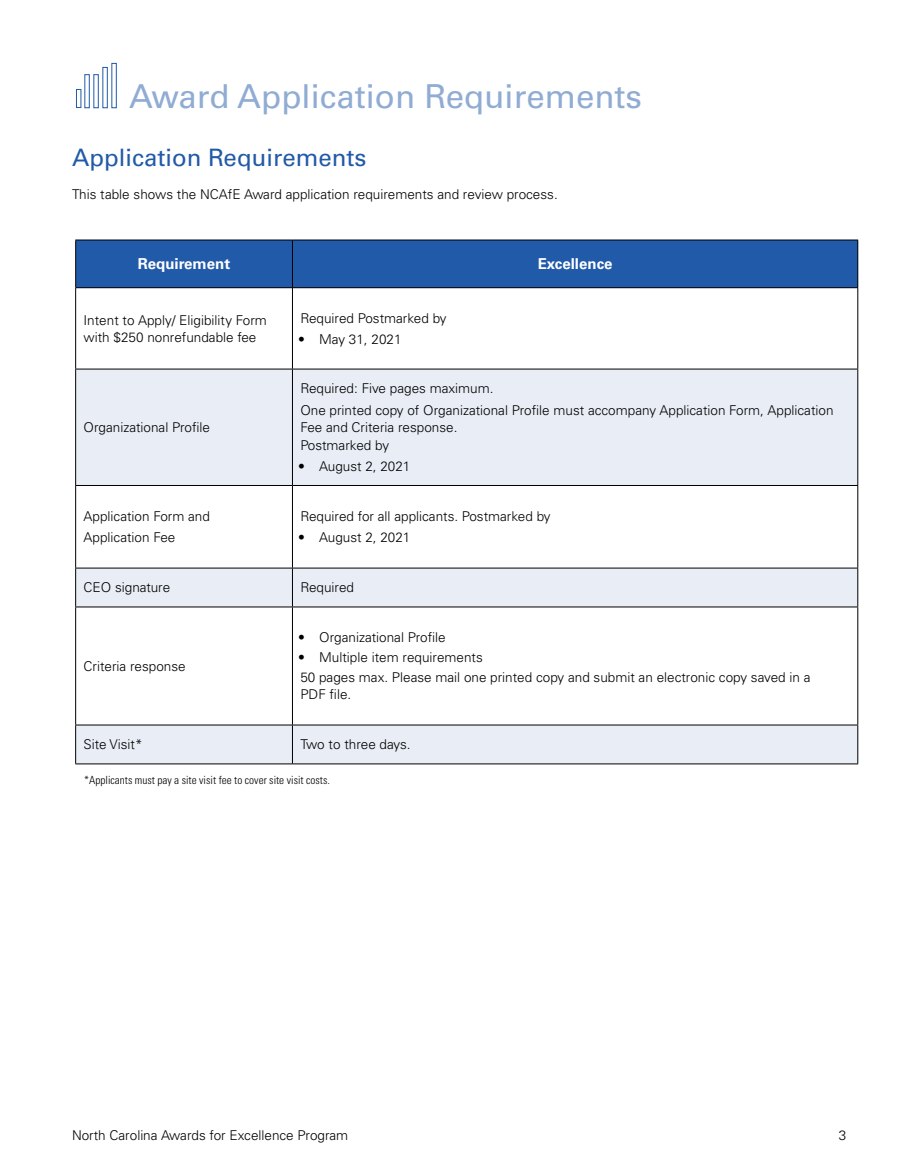
<style>
.page{position:relative;width:905px;height:1175px;background:#fff}
.page>*{position:absolute;margin:0;border:0;box-sizing:border-box;transform-origin:0 0}
.t1{font:33px "Univers LT Std";color:#90acd3}
.t2{font:24px "Univers LT Std";color:#215aa8}
.t3{font:700 15.15px "Univers LT Std";color:#fff}
.t4{font:700 15px "Univers LT Std";color:#fff}
.t5{font:300 13.5px/17.2px "Univers LT Std";color:#000}
.t6{font:300 condensed 11.25px "Univers LT Std";color:#000}
</style>
<div class="page">
<div style="left:76px;top:240px;width:216px;height:48px;background:#215aa8"></div>
<div style="left:292px;top:240px;width:565px;height:48px;background:#215aa8"></div>
<svg style="left:76px;top:370px;width:781px;height:393px;fill:#e9eef6"></svg>
<hr style="left:75px;top:240px;width:217px;height:1px;background:#000">
<hr style="left:75px;top:240px;width:1px;height:47px;background:#000">
<hr style="left:292px;top:240px;width:566px;height:1px;background:#000">
<hr style="left:292px;top:240px;width:1px;height:47px;background:#000">
<hr style="left:857px;top:240px;width:1px;height:47px;background:#000">
<hr style="left:75px;top:287px;width:217px;height:1px;background:#000">
<hr style="left:75px;top:288px;width:1px;height:81px;background:#000">
<hr style="left:292px;top:287px;width:566px;height:1px;background:#000">
<hr style="left:292px;top:288px;width:1px;height:81px;background:#000">
<hr style="left:857px;top:288px;width:1px;height:81px;background:#000">
<hr style="left:75px;top:369px;width:217px;height:1px;background:#000">
<hr style="left:75px;top:369px;width:1px;height:116px;background:#000">
<hr style="left:292px;top:369px;width:566px;height:1px;background:#000">
<hr style="left:292px;top:369px;width:1px;height:116px;background:#000">
<hr style="left:857px;top:369px;width:1px;height:116px;background:#000">
<hr style="left:75px;top:485px;width:217px;height:1px;background:#000">
<hr style="left:75px;top:486px;width:1px;height:81px;background:#000">
<hr style="left:292px;top:485px;width:566px;height:1px;background:#000">
<hr style="left:292px;top:486px;width:1px;height:81px;background:#000">
<hr style="left:857px;top:486px;width:1px;height:81px;background:#000">
<hr style="left:75px;top:567px;width:217px;height:1px;background:#000">
<hr style="left:75px;top:568px;width:1px;height:38px;background:#000">
<hr style="left:292px;top:567px;width:566px;height:1px;background:#000">
<hr style="left:292px;top:568px;width:1px;height:38px;background:#000">
<hr style="left:857px;top:568px;width:1px;height:38px;background:#000">
<hr style="left:75px;top:606px;width:217px;height:1px;background:#000">
<hr style="left:75px;top:607px;width:1px;height:117px;background:#000">
<hr style="left:292px;top:606px;width:566px;height:1px;background:#000">
<hr style="left:292px;top:607px;width:1px;height:117px;background:#000">
<hr style="left:857px;top:607px;width:1px;height:117px;background:#000">
<hr style="left:75px;top:724px;width:217px;height:1px;background:#000">
<hr style="left:75px;top:725px;width:1px;height:38px;background:#000">
<hr style="left:292px;top:724px;width:566px;height:1px;background:#000">
<hr style="left:292px;top:725px;width:1px;height:38px;background:#000">
<hr style="left:857px;top:725px;width:1px;height:38px;background:#000">
<hr style="left:75px;top:763px;width:217px;height:1px;background:#000">
<hr style="left:292px;top:763px;width:566px;height:1px;background:#000">
<div style="left:111px;top:63px;width:6px;height:45px;border:1px solid #215aa8"></div>
<div style="left:102px;top:67px;width:6px;height:41px;border:1px solid #215aa8"></div>
<div style="left:93px;top:74px;width:6px;height:34px;border:1px solid #215aa8"></div>
<div style="left:84px;top:74px;width:6px;height:34px;border:1px solid #215aa8"></div>
<div style="left:76px;top:89px;width:5px;height:19px;border:1px solid #215aa8"></div>
<h1 class="t1" style="left:129px;top:77px;width:514px">Award Application Requirements</h1>
<h2 class="t2" style="left:72px;top:143px;width:296px">Application Requirements</h2>
<p class="t5" style="left:72px;top:186px;width:487px">This table shows the NCAfE Award application requirements and review process.</p>
<p class="t3" style="left:138px;top:255px;width:94px">Requirement</p>
<p class="t4" style="left:537px;top:255px;width:76px">Excellence</p>
<p class="t5" style="left:84px;top:311px;width:185px">Intent to Apply/ Eligibility Form with $250 nonrefundable fee</p>
<p class="t5" style="left:300px;top:309px;width:148px">Required Postmarked by</p>
<p class="t5" style="left:298px;top:330px;width:105px">• May 31, 2021</p>
<p class="t5" style="left:84px;top:419px;width:128px">Organizational Profile</p>
<p class="t5" style="left:300px;top:378px;width:534px;line-height:21.6px">Required: Five pages maximum.<br>One printed copy of Organizational Profile must accompany Application Form, Application</p>
<p class="t5" style="left:300px;top:419px;width:159px">Fee and Criteria response.<br>Postmarked by</p>
<p class="t5" style="left:298px;top:457px;width:114px">• August 2, 2021</p>
<p class="t5" style="left:84px;top:505px;width:128px;line-height:21.6px">Application Form and<br>Application Fee</p>
<p class="t5" style="left:300px;top:507px;width:252px">Required for all applicants. Postmarked by</p>
<p class="t5" style="left:298px;top:529px;width:114px">• August 2, 2021</p>
<p class="t5" style="left:84px;top:579px;width:88px">CEO signature</p>
<p class="t5" style="left:300px;top:579px;width:55px">Required</p>
<p class="t5" style="left:84px;top:657px;width:104px">Criteria response</p>
<p class="t5" style="left:298px;top:629px;width:149px">• Organizational Profile</p>
<p class="t5" style="left:298px;top:646px;width:514px;line-height:20.5px">• Multiple item requirements<br>50 pages max. Please mail one printed copy and submit an electronic copy saved in a</p>
<p class="t5" style="left:300px;top:686px;width:53px">PDF file.</p>
<p class="t5" style="left:84px;top:736px;width:60px">Site Visit*</p>
<p class="t5" style="left:300px;top:736px;width:112px">Two to three days.</p>
<p class="t6" style="left:84px;top:773px;width:247px">*Applicants must pay a site visit fee to cover site visit costs.</p>
<p class="t5" style="left:72px;top:1126px;width:278px">North Carolina Awards for Excellence Program</p>
<p class="t5" style="left:838px;top:1126px;width:9px">3</p>
</div>
